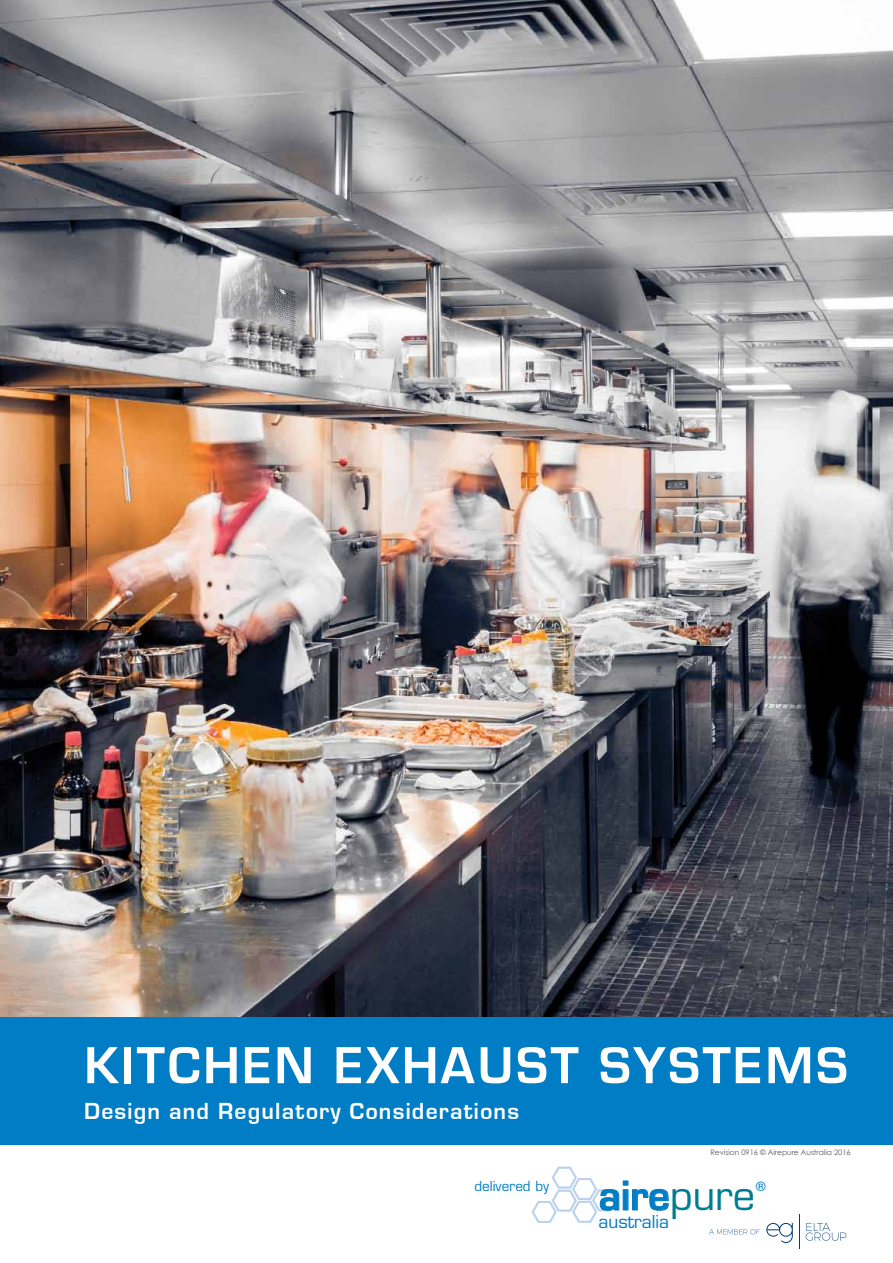
<style>
.page{position:relative;width:893px;height:1263px;background:#fff}
.page>*{position:absolute;margin:0;border:0;box-sizing:border-box;transform-origin:0 0}
.t1{font:54px "Eurose";letter-spacing:.05em;color:#fff}
.t2{font:43.5px "Eurose";color:#007dc5}
.t3{font:24px "Eurose";letter-spacing:.05em;color:#fff}
.t4{font:17.4px "Euromode Plain";color:#007dc5}
.t5{font:13.95px "Eurose";color:#007dc5}
.t6{font:13.5px "Euromode Plain";color:#007dc5}
.t7{font:7.5px "Century Gothic";color:#58595b}
.s1{font-family:"Euromode Plain";font-size:39.75px;color:#007c91}
</style>
<div class="page">
<img style="left:0;top:0;width:893px;height:1017px">
<div style="left:0;top:1017px;width:893px;height:128px;background:#007dc5"></div>
<svg style="left:532px;top:1167px;width:137px;height:56px"></svg>
<svg style="left:806px;top:1223px;width:40px;height:18px"></svg>
<hr style="left:799px;top:1215px;width:1px;height:34px;background:#003d79">
<svg style="left:766px;top:1223px;width:27px;height:20px"></svg>
<svg style="left:709px;top:1229px;width:51px;height:5px"></svg>
<h1 class="t1" style="left:84px;top:1036px;width:765px">KITCHEN EXHAUST SYSTEMS</h1>
<h3 class="t3" style="left:84px;top:1098px;width:436px">Design and Regulatory Considerations</h3>
<p class="t7" style="left:710px;top:1146px;width:142px">Revision 0916 © Airepure Australia 2016</p>
<h3 class="t6" style="left:474px;top:1177px;width:76px">delivered by</h3>
<h3 class="t5" style="left:755px;top:1178px;width:12px">®</h3>
<h2 class="t2" style="left:599px;top:1172px;width:158px">aire<span class="s1">pure</span></h2>
<h3 class="t4" style="left:599px;top:1211px;width:72px">australia</h3>
</div>
